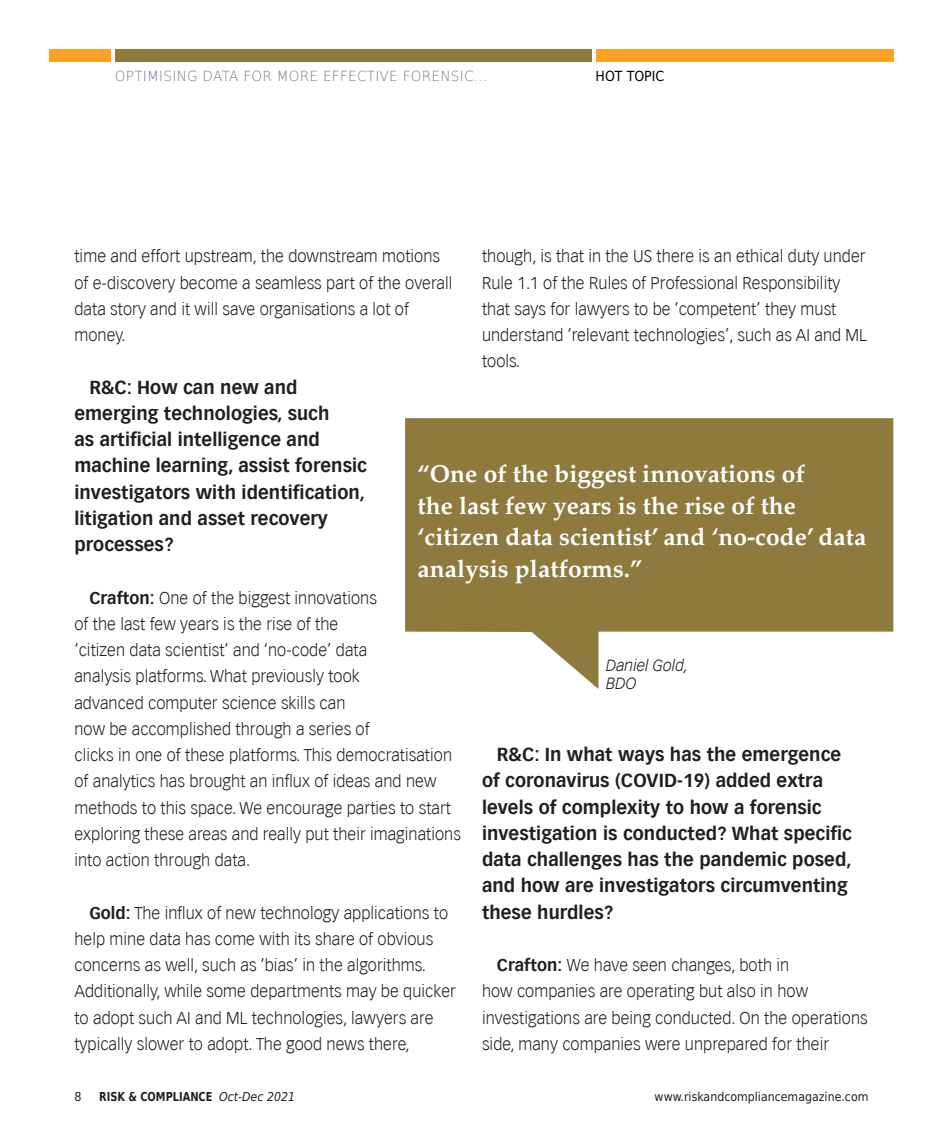
<style>
.page{position:relative;width:943px;height:1141px;background:#fff}
.page>*{position:absolute;margin:0;border:0;box-sizing:border-box;transform-origin:0 0}
.t1{font:700 24.5px/31.5px "Palatino";color:#fff}
.t2{font:700 18.38px/26.2px "Vectora LH";letter-spacing:.005em;color:#231f20}
.t3{font:300 16.62px/26.2px "Vectora LH";letter-spacing:.005em;color:#231f20}
.t4{font:italic 300 15.75px/18.9px "Vectora LH";color:#231f20}
.t5{font:200 14px "DejaVu Sans";letter-spacing:.015em;color:#6a7d8b}
.t6{font:14px "DejaVu Sans Condensed";color:#000}
.t7{font:12.25px "DejaVu Sans Condensed";color:#231f20}
.t8{font:700 12.25px "DejaVu Sans";color:#231f20;scale:.8 1}
.s1{font-weight:700}
.s2{font-family:"DejaVu Sans Condensed";font-weight:400;font-style:italic}
</style>
<div class="page">
<div style="left:595px;top:50px;width:298px;height:12px;background:#fca326"></div>
<div style="left:115px;top:50px;width:477px;height:12px;background:#8f7a3d"></div>
<div style="left:50px;top:50px;width:61px;height:12px;background:#fca326"></div>
<svg style="left:405px;top:418px;width:488px;height:271px;fill:#8f7a3d"></svg>
<p class="t5" style="left:115px;top:65px;width:374px">OPTIMISING DATA FOR MORE EFFECTIVE FORENSIC...</p>
<p class="t6" style="left:595px;top:64px;width:70px">HOT TOPIC</p>
<p class="t3" style="left:74px;top:244px;width:379px">time and effort upstream, the downstream motions of e-discovery become a seamless part of the overall data story and it will save organisations a lot of money.</p>
<p class="t2" style="left:74px;top:374px;width:294px;text-indent:15px">R&amp;C: How can new and emerging technologies, such<br>as artificial intelligence and machine learning, assist forensic investigators with identification, litigation and asset recovery processes?</p>
<p class="t3" style="left:74px;top:585px;width:388px;text-indent:15px"><span class="s1">Crafton:</span> One of the biggest innovations<br>of the last few years is the rise of the<br>‘citizen data scientist’ and ‘no-code’ data<br>analysis platforms. What previously took<br>advanced computer science skills can<br>now be accomplished through a series of<br>clicks in one of these platforms. This democratisation of analytics has brought an influx of ideas and new methods to this space. We encourage parties to start exploring these areas and really put their imaginations into action through data.</p>
<p class="t3" style="left:74px;top:900px;width:383px;text-indent:15px"><span class="s1">Gold:</span> The influx of new technology applications to help mine data has come with its share of obvious concerns as well, such as ‘bias’ in the algorithms.<br>Additionally, while some departments may be quicker to adopt such AI and ML technologies, lawyers are typically slower to adopt. The good news there,</p>
<p class="t3" style="left:482px;top:244px;width:386px">though, is that in the US there is an ethical duty under Rule 1.1 of the Rules of Professional Responsibility that says for lawyers to be ‘competent’ they must understand ‘relevant technologies’, such as AI and ML tools.</p>
<h1 class="t1" style="left:417px;top:458px;width:450px">“One of the biggest innovations of<br>the last few years is the rise of the ‘citizen data scientist’ and ‘no-code’ data analysis platforms.”</h1>
<p class="t4" style="left:606px;top:656px;width:83px">Daniel Gold,<br>BDO</p>
<p class="t2" style="left:482px;top:741px;width:371px;text-indent:15px">R&amp;C: In what ways has the emergence of coronavirus (COVID-19) added extra levels of complexity to how a forensic investigation is conducted? What specific data challenges has the pandemic posed, and how are investigators circumventing these hurdles?</p>
<p class="t3" style="left:482px;top:952px;width:387px;text-indent:15px"><span class="s1">Crafton:</span> We have seen changes, both in<br>how companies are operating but also in how investigations are being conducted. On the operations side, many companies were unprepared for their</p>
<p class="t7" style="left:74px;top:1086px;width:9px">8</p>
<p class="t8" style="left:99px;top:1086px;width:246px">RISK &amp; COMPLIANCE <span class="s2">Oct-Dec 2021</span></p>
<p class="t7" style="left:654px;top:1086px;width:215px">www.riskandcompliancemagazine.com</p>
</div>
